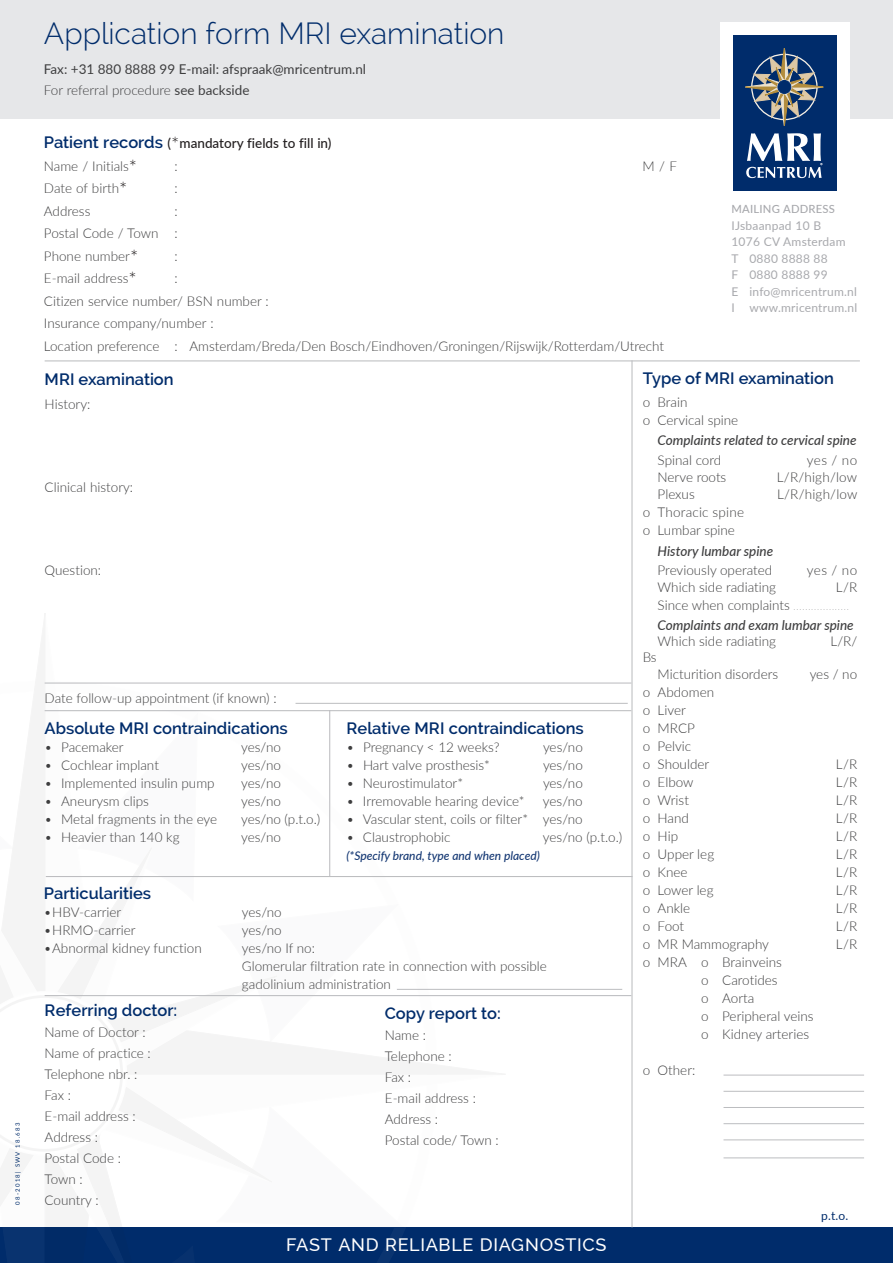
<style>
.page{position:relative;width:893px;height:1263px;background:#fff}
.page>*{position:absolute;margin:0;border:0;box-sizing:border-box;transform-origin:0 0}
.t1{font:300 30px "Raleway";color:#002c6b}
.t2{font:500 18px "Raleway";letter-spacing:.035em;color:#fff}
.t3{font:600 16.5px "Raleway";color:#002c6b}
.t4{font:300 13.5px/18px "Lato";color:#3e3e3f}
.t5{font:italic 500 13.5px "Lato";color:#3e3e3f}
.t6{font:13.5px/21px "Lato";color:#3e3e3f}
.t7{font:500 13.5px/22.5px "Lato";color:#231f20}
.t8{font:12px/16.5px "Lato";letter-spacing:.02em;color:#a8a9ad}
.t9{font:italic 500 12px "Lato";color:#163974}
.t10{font:12px "Lato";color:#002c6b}
.t11{font:500 11.25px "Lato";letter-spacing:.02em;color:#a8a9ad}
.t12{font:300 6px "Lato";color:#3e3e3f}
.t13{font:6px "Lato";letter-spacing:.2em;color:#002c6b}
.s1{font-weight:300}
.s2{font-family:"Raleway";font-weight:600;font-size:16.5px;color:#002c6b}
.s3{font-weight:300;font-size:19.5px}
.s4{font-weight:300;color:#3e3e3f}
.s5{font-size:19.5px;color:#231f20}
</style>
<div class="page">
<div style="left:0;top:0;width:893px;height:119px;background:#e6e7e9"></div>
<div style="left:0;top:1227px;width:893px;height:36px;background:#002c6b"></div>
<hr style="left:631px;top:360px;width:1px;height:867px;background:#bcbdc0">
<hr style="left:45px;top:360px;width:815px;height:1px;background:#bcbdc0">
<hr style="left:723px;top:1075px;width:141px;height:1px;background:#bcbdc0">
<hr style="left:723px;top:1091px;width:141px;height:1px;background:#bcbdc0">
<hr style="left:723px;top:1107px;width:141px;height:1px;background:#bcbdc0">
<hr style="left:723px;top:1123px;width:141px;height:1px;background:#bcbdc0">
<hr style="left:723px;top:1139px;width:141px;height:1px;background:#bcbdc0">
<hr style="left:723px;top:1157px;width:141px;height:1px;background:#bcbdc0">
<svg style="left:0;top:613px;width:506px;height:614px"></svg>
<hr style="left:45px;top:710px;width:586px;height:1px;background:#bcbdc0">
<hr style="left:45px;top:682px;width:586px;height:1px;background:#bcbdc0">
<hr style="left:46px;top:876px;width:586px;height:1px;background:#bcbdc0">
<hr style="left:45px;top:995px;width:586px;height:1px;background:#bcbdc0">
<hr style="left:296px;top:703px;width:332px;height:1px;background:#bcbdc0">
<hr style="left:397px;top:989px;width:225px;height:1px;background:#bcbdc0">
<div style="left:720px;top:22px;width:129px;height:182px;background:#fff"></div>
<div style="left:733px;top:35px;width:103px;height:156px;background:#002c6b"></div>
<svg style="left:745px;top:48px;width:78px;height:78px"></svg>
<svg style="left:746px;top:133px;width:76px;height:45px"></svg>
<div style="left:777px;top:80px;width:14px;height:14px;background:#2b4e80;border-radius:50%"></div>
<div style="left:777px;top:80px;width:14px;height:14px;border:1px solid #f5efe5;border-radius:50%"></div>
<div style="left:778px;top:80px;width:13px;height:13px;background:#002c6b;border-radius:50%"></div>
<div style="left:778px;top:80px;width:13px;height:13px;border:1px solid #002c6b;border-radius:50%"></div>
<p class="t13" style="left:13px;top:1204px;width:83px;rotate:-90deg">08-2018| SWV 18.683</p>
<h1 class="t1" style="left:44px;top:16px;width:462px">Application form MRI examination</h1>
<p class="t6" style="left:44px;top:58px;width:324px">Fax: +31 880 8888 99 E-mail: afspraak@mricentrum.nl<br><span class="s1">For referral procedure</span> see backside</p>
<p class="t7" style="left:44px;top:131px;width:289px"><span class="s2">Patient records</span> (<span class="s3">*</span>mandatory fields to fill in)<br><span class="s4">Name / Initials</span><span class="s3">*</span></p>
<p class="t4" style="left:174px;top:156px;width:5px">:</p>
<p class="t4" style="left:642px;top:156px;width:36px">M / F</p>
<p class="t4" style="left:44px;top:179px;width:85px">Date of birth<span class="s5">*</span></p>
<p class="t4" style="left:174px;top:179px;width:5px">:</p>
<p class="t4" style="left:44px;top:201px;width:48px">Address</p>
<p class="t4" style="left:44px;top:199px;width:135px;line-height:22.5px;text-align:justify;text-indent:130px">:<br>Postal Code / Town :<br>Phone number<span class="s5">*</span></p>
<p class="t4" style="left:174px;top:246px;width:5px">:</p>
<p class="t4" style="left:44px;top:269px;width:94px">E-mail address<span class="s5">*</span></p>
<p class="t4" style="left:44px;top:267px;width:622px;line-height:22.5px;text-indent:131px">:<br>Citizen service number/ BSN number :<br>Insurance company/number :<br>Location preference : Amsterdam/Breda/Den Bosch/Eindhoven/Groningen/Rijswijk/Rotterdam/Utrecht</p>
<p class="t11" style="left:731px;top:201px;width:105px">MAILING ADDRESS</p>
<p class="t8" style="left:731px;top:217px;width:127px">IJsbaanpad 10 B<br>1076 CV Amsterdam<br>T 0880 8888 88<br>F 0880 8888 99<br>E info@mricentrum.nl<br>I www.mricentrum.nl</p>
<p class="t3" style="left:45px;top:370px;width:131px">MRI examination</p>
<p class="t4" style="left:45px;top:394px;width:47px">History:</p>
<p class="t4" style="left:45px;top:477px;width:90px">Clinical history:</p>
<p class="t4" style="left:45px;top:560px;width:58px">Question:</p>
<p class="t4" style="left:45px;top:689px;width:234px">Date follow-up appointment (if known) :</p>
<p class="t3" style="left:45px;top:719px;width:245px">Absolute MRI contraindications</p>
<p class="t4" style="left:45px;top:738px;width:81px">• Pacemaker</p>
<p class="t4" style="left:241px;top:738px;width:41px">yes/no</p>
<p class="t4" style="left:45px;top:756px;width:116px">• Cochlear implant</p>
<p class="t4" style="left:241px;top:756px;width:41px">yes/no</p>
<p class="t4" style="left:45px;top:774px;width:172px">• Implemented insulin pump</p>
<p class="t4" style="left:241px;top:774px;width:41px">yes/no</p>
<p class="t4" style="left:45px;top:792px;width:106px">• Aneurysm clips</p>
<p class="t4" style="left:241px;top:792px;width:41px">yes/no</p>
<p class="t4" style="left:45px;top:810px;width:174px">• Metal fragments in the eye</p>
<p class="t4" style="left:241px;top:810px;width:81px">yes/no (p.t.o.)</p>
<p class="t4" style="left:45px;top:828px;width:137px">• Heavier than 140 kg</p>
<p class="t4" style="left:241px;top:828px;width:41px">yes/no</p>
<p class="t3" style="left:346px;top:719px;width:239px">Relative MRI contraindications</p>
<p class="t4" style="left:346px;top:738px;width:155px">• Pregnancy &lt; 12 weeks?</p>
<p class="t4" style="left:543px;top:738px;width:41px">yes/no</p>
<p class="t4" style="left:346px;top:756px;width:145px">• Hart valve prosthesis*</p>
<p class="t4" style="left:543px;top:756px;width:41px">yes/no</p>
<p class="t4" style="left:346px;top:774px;width:118px">• Neurostimulator*</p>
<p class="t4" style="left:543px;top:774px;width:41px">yes/no</p>
<p class="t4" style="left:346px;top:792px;width:180px">• Irremovable hearing device*</p>
<p class="t4" style="left:543px;top:792px;width:41px">yes/no</p>
<p class="t4" style="left:346px;top:810px;width:238px">• Vascular stent, coils or filter* yes/no</p>
<p class="t4" style="left:346px;top:828px;width:106px">• Claustrophobic</p>
<p class="t4" style="left:543px;top:828px;width:81px">yes/no (p.t.o.)</p>
<p class="t9" style="left:346px;top:847px;width:195px">(*Specify brand, type and when placed)</p>
<p class="t3" style="left:44px;top:884px;width:109px">Particularities</p>
<p class="t4" style="left:44px;top:903px;width:79px">•HBV-carrier</p>
<p class="t4" style="left:242px;top:903px;width:41px">yes/no</p>
<p class="t4" style="left:44px;top:921px;width:93px">•HRMO-carrier</p>
<p class="t4" style="left:242px;top:921px;width:41px">yes/no</p>
<p class="t4" style="left:44px;top:939px;width:159px">•Abnormal kidney function</p>
<p class="t4" style="left:242px;top:939px;width:306px">yes/no If no:<br>Glomerular filtration rate in connection with possible gadolinium administration</p>
<p class="t3" style="left:45px;top:1000px;width:134px">Referring doctor:</p>
<p class="t4" style="left:45px;top:1021px;width:108px;line-height:21px">Name of Doctor :<br>Name of practice :<br>Telephone nbr. :<br>Fax :<br>E-mail address :<br>Address :<br>Postal Code :<br>Town :</p>
<p class="t4" style="left:45px;top:1190px;width:55px">Country :</p>
<p class="t3" style="left:385px;top:1004px;width:117px">Copy report to:</p>
<p class="t4" style="left:385px;top:1024px;width:116px;line-height:21px">Name :<br>Telephone :<br>Fax :<br>E-mail address :<br>Address :<br>Postal code/ Town :</p>
<h2 class="t2" style="left:286px;top:1234px;width:322px">FAST AND RELIABLE DIAGNOSTICS</h2>
<p class="t3" style="left:643px;top:369px;width:193px">Type of MRI examination</p>
<p class="t4" style="left:643px;top:392px;width:97px">o Brain<br>o Cervical spine</p>
<p class="t5" style="left:658px;top:430px;width:201px">Complaints related to cervical spine</p>
<p class="t4" style="left:658px;top:450px;width:65px">Spinal cord</p>
<p class="t4" style="left:807px;top:450px;width:52px">yes / no</p>
<p class="t4" style="left:658px;top:467px;width:70px">Nerve roots</p>
<p class="t4" style="left:777px;top:467px;width:82px">L/R/high/low</p>
<p class="t4" style="left:658px;top:485px;width:39px">Plexus</p>
<p class="t4" style="left:777px;top:485px;width:82px">L/R/high/low</p>
<p class="t4" style="left:643px;top:503px;width:103px">o Thoracic spine o Lumbar spine</p>
<p class="t5" style="left:658px;top:541px;width:117px">History lumbar spine</p>
<p class="t4" style="left:658px;top:561px;width:116px">Previously operated</p>
<p class="t4" style="left:807px;top:561px;width:52px">yes / no</p>
<p class="t4" style="left:658px;top:578px;width:120px">Which side radiating</p>
<p class="t4" style="left:836px;top:578px;width:23px">L/R</p>
<p class="t4" style="left:658px;top:595px;width:134px">Since when complaints</p>
<p class="t12" style="left:794px;top:603px;width:56px">...................</p>
<p class="t5" style="left:658px;top:615px;width:198px">Complaints and exam lumbar spine</p>
<p class="t4" style="left:658px;top:632px;width:120px">Which side radiating</p>
<p class="t4" style="left:830px;top:632px;width:28px">L/R/</p>
<p class="t4" style="left:643px;top:648px;width:15px">Bs</p>
<p class="t4" style="left:658px;top:664px;width:122px">Micturition disorders</p>
<p class="t4" style="left:810px;top:664px;width:49px">yes / no</p>
<p class="t4" style="left:643px;top:682px;width:73px">o Abdomen o Liver<br>o MRCP<br>o Pelvic<br>o Shoulder</p>
<p class="t4" style="left:836px;top:754px;width:23px">L/R</p>
<p class="t4" style="left:643px;top:772px;width:52px">o Elbow</p>
<p class="t4" style="left:836px;top:772px;width:23px">L/R</p>
<p class="t4" style="left:643px;top:790px;width:48px">o Wrist</p>
<p class="t4" style="left:836px;top:790px;width:23px">L/R</p>
<p class="t4" style="left:643px;top:808px;width:48px">o Hand</p>
<p class="t4" style="left:836px;top:808px;width:23px">L/R</p>
<p class="t4" style="left:643px;top:826px;width:37px">o Hip</p>
<p class="t4" style="left:836px;top:826px;width:23px">L/R</p>
<p class="t4" style="left:643px;top:844px;width:73px">o Upper leg</p>
<p class="t4" style="left:836px;top:844px;width:23px">L/R</p>
<p class="t4" style="left:643px;top:862px;width:46px">o Knee</p>
<p class="t4" style="left:836px;top:862px;width:23px">L/R</p>
<p class="t4" style="left:643px;top:880px;width:72px">o Lower leg</p>
<p class="t4" style="left:836px;top:880px;width:23px">L/R</p>
<p class="t4" style="left:643px;top:898px;width:49px">o Ankle</p>
<p class="t4" style="left:836px;top:898px;width:23px">L/R</p>
<p class="t4" style="left:643px;top:916px;width:43px">o Foot</p>
<p class="t4" style="left:836px;top:916px;width:23px">L/R</p>
<p class="t4" style="left:643px;top:934px;width:128px">o MR Mammography</p>
<p class="t4" style="left:836px;top:934px;width:23px">L/R</p>
<p class="t4" style="left:701px;top:952px;width:114px;text-indent:-58px">o MRA o Brainveins<br>o Carotides<br>o Aorta<br>o Peripheral veins o Kidney arteries</p>
<p class="t4" style="left:643px;top:1060px;width:54px">o Other:</p>
<p class="t10" style="left:821px;top:1207px;width:29px">p.t.o.</p>
</div>
